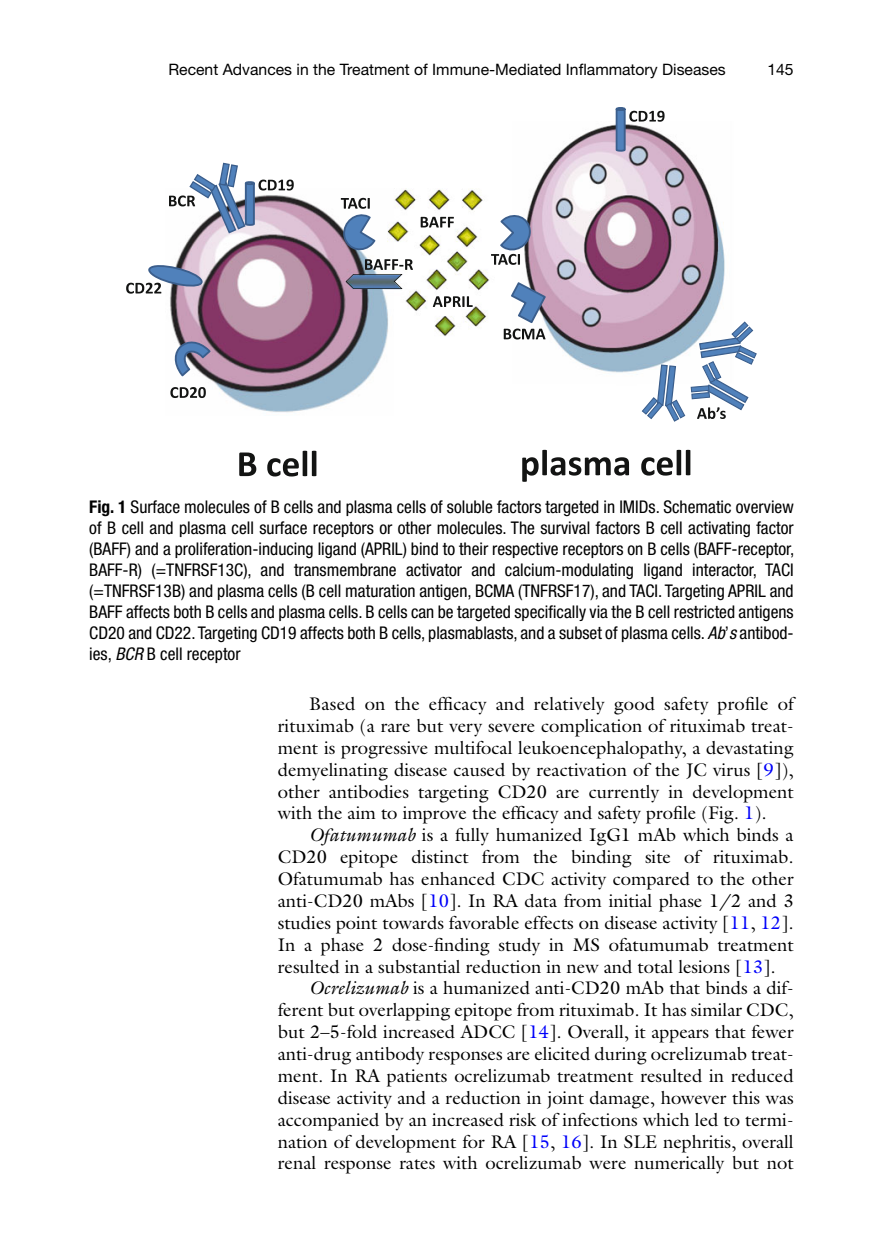
<style>
.page{position:relative;width:883px;height:1260px;background:#fff}
.page>*{position:absolute;margin:0;border:0;box-sizing:border-box;transform-origin:0 0}
.t1{font:18.38px/21.9px "Flxmnx Galliard";color:#000;text-align:justify}
.t2{font:condensed 17.5px/21px "Lbjvxm Helvetica Neue";color:#000;text-align:justify}
.t3{font:15.75px "Vkrktf Helvetica Neue";color:#000}
.s1{font-family:"Mskwmy Helvetica Neue";font-weight:700}
.s2{font-family:"Nnxqsb Helvetica Neue";font-style:italic}
.s3{color:#0000fa}
.s4{font-family:"Mglckx Galliard";font-style:italic}
</style>
<div class="page">
<img style="left:170px;top:121px;width:555px;height:292px">
<svg style="left:421px;top:217px;width:33px;height:11px"></svg>
<svg style="left:239px;top:451px;width:77px;height:26px"></svg>
<svg style="left:522px;top:450px;width:168px;height:32px"></svg>
<svg style="left:126px;top:260px;width:77px;height:34px"></svg>
<svg style="left:491px;top:211px;width:41px;height:54px"></svg>
<svg style="left:170px;top:329px;width:41px;height:47px"></svg>
<svg style="left:170px;top:387px;width:36px;height:11px"></svg>
<svg style="left:433px;top:296px;width:40px;height:11px"></svg>
<img style="left:341px;top:198px;width:72px;height:91px">
<svg style="left:511px;top:282px;width:35px;height:41px"></svg>
<svg style="left:504px;top:329px;width:42px;height:11px"></svg>
<svg style="left:169px;top:162px;width:125px;height:72px"></svg>
<svg style="left:616px;top:107px;width:49px;height:45px"></svg>
<svg style="left:641px;top:321px;width:116px;height:101px"></svg>
<p class="t3" style="left:168px;top:64px;width:559px">Recent Advances in the Treatment of Immune-Mediated Inflammatory Diseases</p>
<p class="t3" style="left:767px;top:64px;width:28px">145</p>
<p class="t2" style="left:89px;top:498px;width:707px"><span class="s1">Fig. 1</span> Surface molecules of B cells and plasma cells of soluble factors targeted in IMIDs. Schematic overview of B cell and plasma cell surface receptors or other molecules. The survival factors B cell activating factor (BAFF) and a proliferation-inducing ligand (APRIL) bind to their respective receptors on B cells (BAFF-receptor, BAFF-R) (=TNFRSF13C), and transmembrane activator and calcium-modulating ligand interactor, TACI (=TNFRSF13B) and plasma cells ( B cell maturation antigen, BCMA (TNFRSF17), and TACI. Targeting APRIL and BAFF affects both B cells and plasma cells. B cells can be targeted specifically via the B cell restricted antigens CD20 and CD22. Targeting CD19 affects both B cells, plasmablasts, and a subset of plasma cells. <span class="s2">Ab</span> ’ <span class="s2">s</span> antibod&shy;ies, <span class="s2">BCR</span> B cell receptor</p>
<p class="t1" style="left:278px;top:695px;width:517px;text-indent:32px">Based on the efficacy and relatively good safety profile of rituximab (a rare but very severe complication of rituximab treat&shy;m ent is progressive multifocal leukoencephalopathy, a devastating demyelinating disease caused by reactivation of the JC virus [ <span class="s3">9</span>]), other antibodies targeting CD20 are currently in development with the aim to improve the efficacy and safety profile (Fig. <span class="s3">1</span>).</p>
<p class="t1" style="left:309px;top:826px;width:486px"><span class="s4">Ofatumumab</span> is a full y humanized IgG1 mAb which binds a</p>
<p class="t1" style="left:278px;top:848px;width:517px">CD20 epitope distinct from the binding site of rituximab.</p>
<p class="t1" style="left:278px;top:870px;width:517px">Ofatumumab has enhanced CDC activity compared to the other</p>
<p class="t1" style="left:278px;top:892px;width:517px">anti-CD20 mAbs [ <span class="s3">10</span>]. In RA data from initial phase 1/2 and 3</p>
<p class="t1" style="left:278px;top:914px;width:517px">studies point towards favorable effects on disease activity [ <span class="s3">11</span>, <span class="s3">12</span>].</p>
<p class="t1" style="left:278px;top:935px;width:517px">In a phase 2 dose-finding study in MS ofatumumab treatment</p>
<p class="t1" style="left:278px;top:957px;width:499px">resulted in a substantial reduction in new and total lesions [ <span class="s3">13</span>].</p>
<p class="t1" style="left:309px;top:979px;width:486px"><span class="s4">Ocrelizumab</span> is a humanize d anti-CD20 mAb that binds a dif-</p>
<p class="t1" style="left:278px;top:1001px;width:517px">ferent but overlapping epitope from rituximab. It has similar CDC,</p>
<p class="t1" style="left:278px;top:1023px;width:517px">but 2–5-fold increased ADCC [ <span class="s3">14</span>]. Overall, it appears that fewer</p>
<p class="t1" style="left:278px;top:1045px;width:517px">anti-drug antibody responses are elicited during ocrelizumab treat-</p>
<p class="t1" style="left:278px;top:1067px;width:517px">ment. In RA patients ocrelizumab treatment resulted in reduced</p>
<p class="t1" style="left:278px;top:1089px;width:517px">disease activity and a red uction in joint damage, however this was</p>
<p class="t1" style="left:278px;top:1110px;width:517px">accompanied by an increased risk of infections which led to termi-</p>
<p class="t1" style="left:278px;top:1132px;width:517px">nation of development for RA [ <span class="s3">15</span>, <span class="s3">16</span>]. In SLE nephritis, overall</p>
<p class="t1" style="left:278px;top:1154px;width:517px">renal response rates with ocrelizumab were numerically but not</p>
</div>
